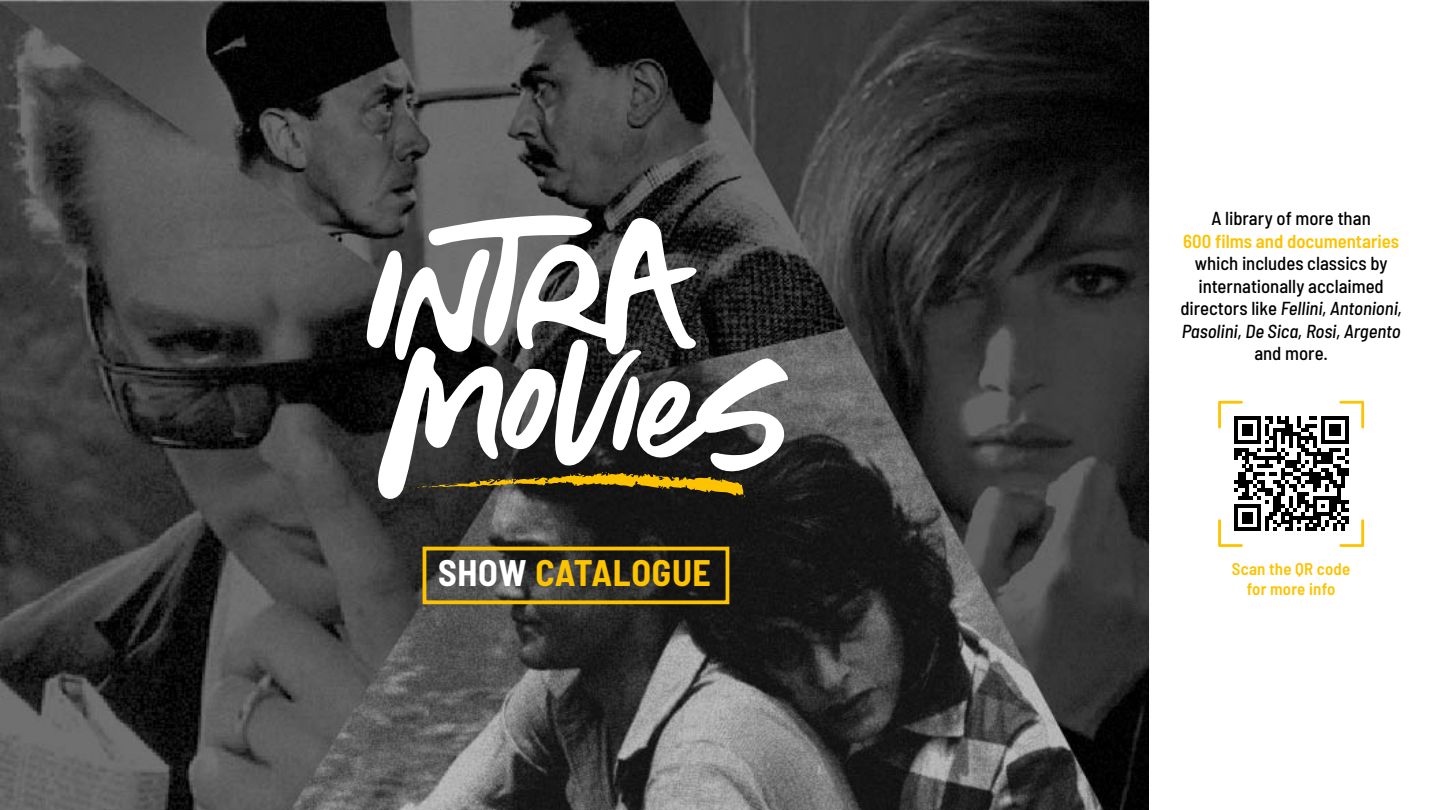
<style>
.page{position:relative;width:1440px;height:810px;background:#fff}
.page>*{position:absolute;margin:0;border:0;box-sizing:border-box;transform-origin:0 0}
.t1{font:700 semi-condensed 36.08px "Barlow";letter-spacing:.015em;color:#fdc300}
.t2{font:500 semi-condensed 18.75px/22.5px "Barlow";color:#000;text-align:center}
.t3{font:600 semi-condensed 18.75px "Barlow";color:#fdc300}
.t4{font:600 semi-condensed 16.88px/20.2px "Barlow";letter-spacing:.01em;color:#fdc300;text-align:center}
.s1{color:#fff}
.s2{font-style:italic}
</style>
<div class="page">
<img style="left:0;top:0;width:1149px;height:810px">
<svg style="left:367px;top:203px;width:425px;height:301px"></svg>
<div style="left:423px;top:547px;width:306px;height:57px;border:4px solid #fdc300"></div>
<svg style="left:1218px;top:400px;width:147px;height:147px"></svg>
<h1 class="t1" style="left:438px;top:547px;width:274px"><span class="s1">SHOW</span> CATALOGUE</h1>
<p class="t2" style="left:1211px;top:206px;width:161px">A library of more than</p>
<p class="t3" style="left:1183px;top:227px;width:218px">600 films and documentaries</p>
<p class="t2" style="left:1180px;top:251px;width:223px">which includes classics by internationally acclaimed directors like <span class="s2">Fellini, Antonioni,<br>Pasolini, De Sica, Rosi, Argento</span></p>
<p class="t2" style="left:1254px;top:341px;width:75px">and more.</p>
<p class="t4" style="left:1232px;top:557px;width:120px">Scan the QR code for more info</p>
</div>
